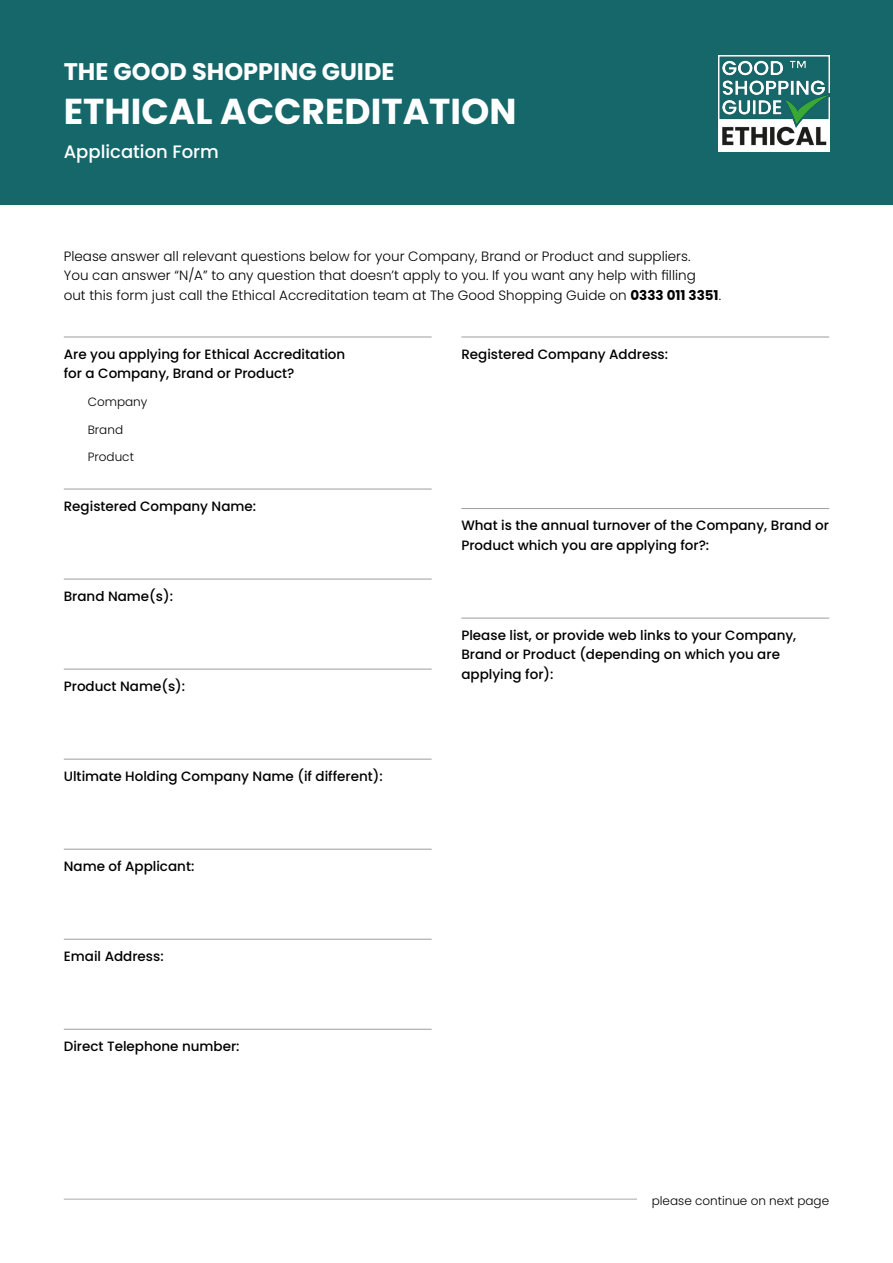
<style>
.page{position:relative;width:893px;height:1263px;background:#fff}
.page>*{position:absolute;margin:0;border:0;box-sizing:border-box;transform-origin:0 0}
.t1{font:700 36px "Poppins";color:#fff}
.t2{font:700 24px "Poppins";color:#fff}
.t3{font:500 18px "Poppins";color:#fff}
.t4{font:500 13.5px/19.5px "Poppins";color:#000}
.t5{font:300 13.5px/19.5px "Poppins";color:#000}
.t6{font:300 12px "Poppins";color:#000}
.s1{font-weight:700}
</style>
<div class="page">
<hr style="left:64px;top:337px;width:368px;height:1px;background:#9d9d9c">
<hr style="left:64px;top:489px;width:368px;height:1px;background:#9d9d9c">
<hr style="left:64px;top:579px;width:368px;height:1px;background:#9d9d9c">
<hr style="left:64px;top:669px;width:368px;height:1px;background:#9d9d9c">
<hr style="left:64px;top:759px;width:368px;height:1px;background:#9d9d9c">
<hr style="left:64px;top:849px;width:368px;height:1px;background:#9d9d9c">
<hr style="left:64px;top:939px;width:368px;height:1px;background:#9d9d9c">
<hr style="left:64px;top:1029px;width:368px;height:1px;background:#9d9d9c">
<hr style="left:461px;top:337px;width:368px;height:1px;background:#9d9d9c">
<hr style="left:461px;top:508px;width:368px;height:1px;background:#9d9d9c">
<hr style="left:461px;top:618px;width:368px;height:1px;background:#9d9d9c">
<div style="left:0;top:0;width:893px;height:204px;background:#15676a"></div>
<img style="left:718px;top:55px;width:111px;height:96px">
<hr style="left:64px;top:1198px;width:573px;height:2px;background:#c6c6c6">
<h2 class="t2" style="left:64px;top:58px;width:332px">THE GOOD SHOPPING GUIDE</h2>
<h1 class="t1" style="left:64px;top:90px;width:454px">ETHICAL ACCREDITATION</h1>
<h3 class="t3" style="left:64px;top:141px;width:157px">Application Form</h3>
<p class="t5" style="left:64px;top:246px;width:659px">Please answer all relevant questions below for your Company, Brand or Product and suppliers.<br>You can answer “N/A” to any question that doesn’t apply to you. If you want any help with filling out this form just call the Ethical Accreditation team at The Good Shopping Guide on <span class="s1">0333 011 3351</span>.</p>
<p class="t4" style="left:64px;top:344px;width:283px">Are you applying for Ethical Accreditation for a Company, Brand or Product?</p>
<p class="t6" style="left:88px;top:395px;width:61px">Company</p>
<p class="t6" style="left:88px;top:422px;width:37px">Brand</p>
<p class="t6" style="left:88px;top:450px;width:48px">Product</p>
<p class="t4" style="left:64px;top:496px;width:194px">Registered Company Name:</p>
<p class="t4" style="left:64px;top:586px;width:111px">Brand Name(s):</p>
<p class="t4" style="left:64px;top:676px;width:123px">Product Name(s):</p>
<p class="t4" style="left:64px;top:766px;width:321px">Ultimate Holding Company Name (if different):</p>
<p class="t4" style="left:64px;top:856px;width:132px">Name of Applicant:</p>
<p class="t4" style="left:64px;top:946px;width:101px">Email Address:</p>
<p class="t4" style="left:64px;top:1036px;width:177px">Direct Telephone number:</p>
<p class="t4" style="left:461px;top:344px;width:208px">Registered Company Address:</p>
<p class="t4" style="left:461px;top:516px;width:369px">What is the annual turnover of the Company, Brand or<br>Product which you are applying for?:</p>
<p class="t4" style="left:461px;top:625px;width:336px">Please list, or provide web links to your Company,<br>Brand or Product (depending on which you are applying for):</p>
<p class="t6" style="left:652px;top:1193px;width:179px">please continue on next page</p>
</div>
